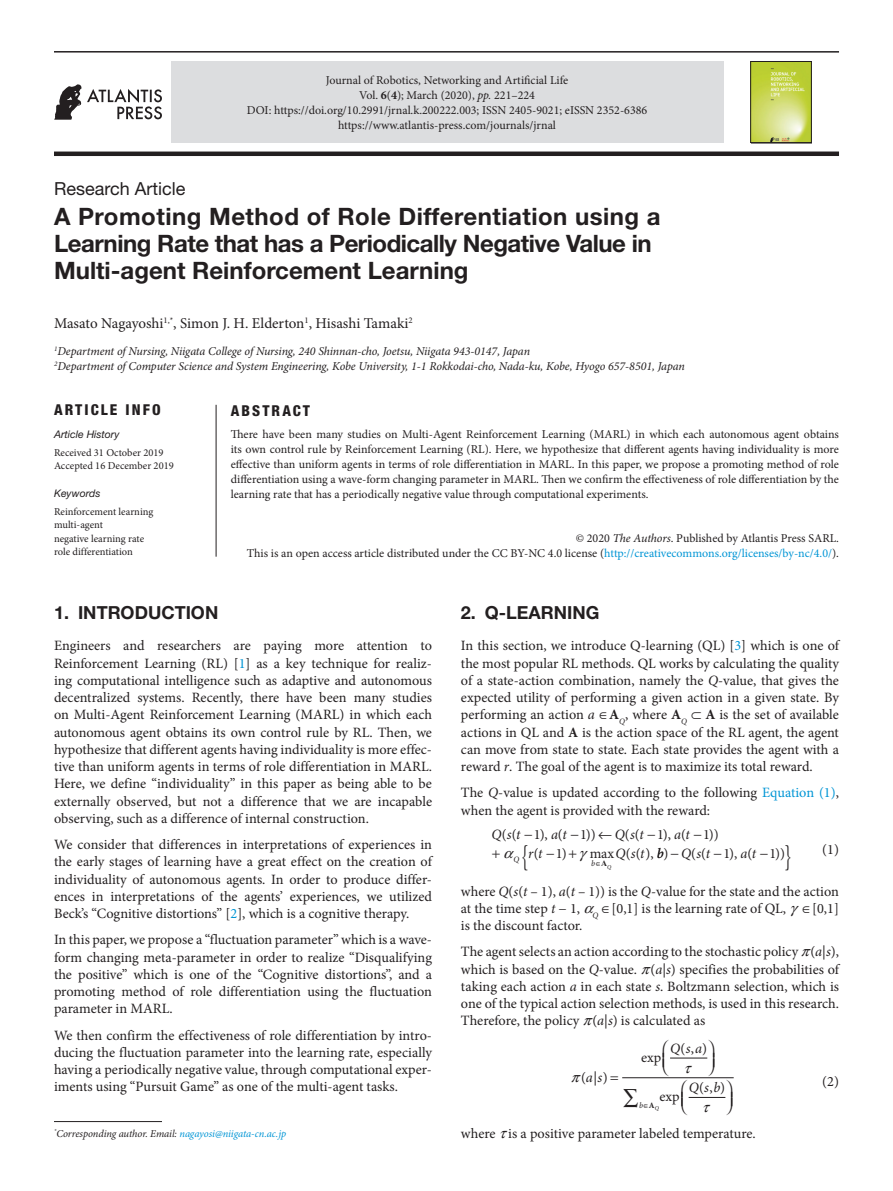
<style>
.page{position:relative;width:893px;height:1191px;background:#fff}
.page>*{position:absolute;margin:0;border:0;box-sizing:border-box;transform-origin:0 0}
.article_title{font:700 24px/27px "Helvetica Neue LT Std";color:#231f20}
.head-1{font:700 18px "Helvetica Neue LT Std";color:#231f20}
.article_type{font:18px "Helvetica Neue LT Std";color:#231f20}
.author_name{font:15px "Minion Pro";letter-spacing:-.005em;color:#231f20}
.article_info{font:800 condensed 15px "Helvetica Neue LT Std";letter-spacing:.14em;color:#231f20}
.abstract{font:800 condensed 15px "Helvetica Neue LT Std";letter-spacing:.14em;color:#231f20}
.para-1{font:14.25px/17.2px "Minion Pro";color:#231f20;text-align:justify}
.para-2{font:14.25px/17.2px "Minion Pro";color:#231f20;text-align:justify}
.t1{font:italic 14.25px "Minion Pro";letter-spacing:.345em;color:#231f20}
.abstract_text{font:12px/15px "Minion Pro";color:#231f20;text-align:center}
.author-affil{font:italic 12px "Minion Pro";letter-spacing:-.01em;color:#231f20}
.copyright{font:12px/15px "Minion Pro";color:#231f20;text-align:right}
.keywords_text{font:10.5px "Minion Pro";color:#231f20}
.corres_author{font:italic 10.5px "Minion Pro";letter-spacing:-.01em;color:#231f20}
.keywords{font:italic 10.5px "Helvetica Neue LT Std";color:#231f20}
.article_history{font:10.5px "Minion Pro";color:#231f20}
.t2{font:italic 8.25px "Minion Pro";color:#231f20}
.t3{font:italic 6px "Minion Pro";color:#231f20}
.s1{font-weight:700}
.s2{font-style:italic}
.s3{color:#0095d5}
.s4{font-style:normal}
.s5{font-family:"Times New Roman";font-weight:700;font-style:normal}
.s6{font-weight:700;font-style:normal}
</style>
<div class="page">
<div style="left:171px;top:62px;width:552px;height:81px;background:#dcdddf"></div>
<hr style="left:670px;top:1057px;width:37px;height:1px;background:#231f20">
<hr style="left:689px;top:1097px;width:36px;height:1px;background:#231f20">
<hr style="left:622px;top:1077px;width:112px;height:1px;background:#231f20">
<hr style="left:216px;top:405px;width:1px;height:151px;background:#231f20">
<svg style="left:54px;top:84px;width:108px;height:36px"></svg>
<img style="left:753px;top:63px;width:56px;height:78px">
<div style="left:751px;top:61px;width:60px;height:82px;border:1px solid #231f20"></div>
<hr style="left:54px;top:1121px;width:108px;height:1px;background:#231f20">
<hr style="left:54px;top:51px;width:785px;height:2px;background:#231f20">
<div style="left:54px;top:151px;width:785px;height:5px;background:#231f20"></div>
<p class="abstract_text" style="left:326px;top:73px;width:244px">Journal of Robotics, Networking and Artificial Life<br>Vol. <span class="s1">6</span>(<span class="s1">4</span>); March (2020), <span class="s2">pp.</span> 221–224</p>
<p class="abstract_text" style="left:247px;top:103px;width:402px">DOI: https://doi.org/10.2991/jrnal.k.200222.003; ISSN 2405-9021; eISSN 2352-6386 https://www.atlantis-press.com/journals/jrnal</p>
<p class="article_type" style="left:54px;top:178px;width:133px">Research Article</p>
<p class="article_title" style="left:54px;top:202px;width:608px">A Promoting Method of Role Differentiation using a<br>Learning Rate that has a Periodically Negative Value in<br>Multi-agent Reinforcement Learning</p>
<p class="author_name" style="left:54px;top:313px;width:360px">Masato Nagayoshi<sup>1,*</sup>, Simon J. H. Elderton<sup>1</sup>, Hisashi Tamaki<sup>2</sup></p>
<p class="author-affil" style="left:54px;top:343px;width:478px"><sup>1</sup>Department of Nursing, Niigata College of Nursing, 240 Shinnan-cho, Joetsu, Niigata 943-0147, Japan</p>
<p class="author-affil" style="left:54px;top:358px;width:632px"><sup>2</sup>Department of Computer Science and System Engineering, Kobe University, 1-1 Rokkodai-cho, Nada-ku, Kobe, Hyogo 657-8501, Japan</p>
<p class="article_info" style="left:54px;top:401px;width:108px">ARTICLE INFO</p>
<p class="keywords" style="left:54px;top:428px;width:67px">Article History</p>
<p class="article_history" style="left:54px;top:445px;width:111px">Received 31 October 2019</p>
<p class="keywords_text" style="left:54px;top:459px;width:121px">Accepted 16 December 2019</p>
<p class="keywords" style="left:54px;top:486px;width:48px">Keywords</p>
<p class="keywords_text" style="left:54px;top:504px;width:101px">Reinforcement learning</p>
<p class="keywords_text" style="left:54px;top:517px;width:50px">multi-agent</p>
<p class="keywords_text" style="left:54px;top:531px;width:92px">negative learning rate</p>
<p class="keywords_text" style="left:54px;top:544px;width:80px">role differentiation</p>
<p class="abstract" style="left:231px;top:401px;width:81px">ABSTRACT</p>
<p class="abstract_text" style="left:231px;top:427px;width:610px;text-align:justify">There have been many studies on Multi-Agent Reinforcement Learning (MARL) in which each autonomous agent obtains its own control rule by Reinforcement Learning (RL). Here, we hypothesize that different agents having individuality is more effective than uniform agents in terms of role differentiation in MARL. In this paper, we propose a promoting method of role differentiation using a wave-form changing parameter in MARL. Then we confirm the effectiveness of role differentiation by the learning rate that has a periodically negative value through computational experiments.</p>
<p class="copyright" style="left:247px;top:530px;width:594px">© 2020 <span class="s2">The Authors</span>. Published by Atlantis Press SARL.<br>This is an open access article distributed under the CC BY-NC 4.0 license (<span class="s3">http://creativecommons.org/licenses/by-nc/4.0/</span>).</p>
<p class="head-1" style="left:54px;top:601px;width:166px">1. INTRODUCTION</p>
<p class="para-1" style="left:54px;top:637px;width:380px">Engineers and researchers are paying more attention to Reinforcement Learning (RL) [<span class="s3">1</span>] as a key technique for realiz&shy;ing computational intelligence such as adaptive and autonomous decentralized systems. Recently, there have been many studies on Multi-Agent Reinforcement Learning (MARL) in which each autonomous agent obtains its own control rule by RL. Then, we hypothesize that different agents having individuality is more effec&shy;tive than uniform agents in terms of role differentiation in MARL.<br>Here, we define “individuality” in this paper as being able to be externally observed, but not a difference that we are incapable observing, such as a difference of internal construction.</p>
<p class="para-2" style="left:54px;top:836px;width:380px">We consider that differences in interpretations of experiences in the early stages of learning have a great effect on the creation of individuality of autonomous agents. In order to produce differ&shy;ences in interpretations of the agents’ experiences, we utilized Beck’s “Cognitive distortions” [<span class="s3">2</span>], which is a cognitive therapy.</p>
<p class="para-2" style="left:54px;top:931px;width:380px">In this paper, we propose a “fluctuation parameter” which is a wave&shy;form changing meta-parameter in order to realize “Disqualifying the positive” which is one of the “Cognitive distortions”, and a promoting method of role differentiation using the fluctuation parameter in MARL.</p>
<p class="para-2" style="left:54px;top:1026px;width:380px">We then confirm the effectiveness of role differentiation by intro&shy;ducing the fluctuation parameter into the learning rate, especially having a periodically negative value, through computational exper&shy;iments using “Pursuit Game” as one of the multi-agent tasks.</p>
<p class="corres_author" style="left:54px;top:1126px;width:234px"><sup>*</sup>Corresponding author. Email: <span class="s3">nagayosi@niigata-cn.ac.jp</span></p>
<p class="head-1" style="left:461px;top:601px;width:140px">2. Q-LEARNING</p>
<p class="para-1" style="left:461px;top:637px;width:380px">In this section, we introduce Q-learning (QL) [<span class="s3">3</span>] which is one of the most popular RL methods. QL works by calculating the quality of a state-action combination, namely the <span class="s2">Q</span>-value, that gives the expected utility of performing a given action in a given state. By performing an action <span class="s2">a</span> ∈<span class="s1">A</span><sub>Q</sub>, where <span class="s1">A</span><sub>Q</sub> ⊂ <span class="s1">A</span> is the set of available actions in QL and <span class="s1">A</span> is the action space of the RL agent, the agent can move from state to state. Each state provides the agent with a reward <span class="s2">r</span>. The goal of the agent is to maximize its total reward.</p>
<p class="para-2" style="left:461px;top:784px;width:379px">The <span class="s2">Q</span>-value is updated according to the following <span class="s3">Equation (1)</span>, when the agent is provided with the reward:</p>
<p class="para-1" style="left:492px;top:826px;width:73px"><span class="s2">Q s t</span>−1), (</p>
<p class="para-1" style="left:502px;top:826px;width:16px">( (</p>
<p class="para-1" style="left:625px;top:826px;width:16px">( (</p>
<p class="para-1" style="left:534px;top:844px;width:6px">(</p>
<p class="para-1" style="left:590px;top:844px;width:197px">max ( ( ), <span class="s2">b Q</span>(<span class="s2">s t</span>( − 1), (<span class="s2">a t</span> − ))</p>
<p class="t2" style="left:513px;top:853px;width:7px">Q</p>
<p class="para-1" style="left:664px;top:844px;width:17px">)−</p>
<p class="para-1" style="left:769px;top:844px;width:8px">1</p>
<p class="para-2" style="left:822px;top:841px;width:18px">(1)</p>
<p class="para-1" style="left:461px;top:882px;width:379px">where <span class="s2">Q</span>(<span class="s2">s</span>(<span class="s2">t</span> – 1), <span class="s2">a</span>(<span class="s2">t</span> – 1)) is the <span class="s2">Q</span>-value for the state and the action at the time step <span class="s2">t</span> − 1, <sub>Q</sub> ∈[0,1] is the learning rate of QL, ∈[0,1] is the discount factor.</p>
<p class="para-2" style="left:461px;top:943px;width:380px">The agent selects an action according to the stochastic policy (<span class="s2">a</span>|<span class="s2">s</span>), which is based on the <span class="s2">Q</span>-value. (<span class="s2">a</span>|<span class="s2">s</span>) specifies the probabilities of taking each action <span class="s2">a</span> in each state <span class="s2">s</span>. Boltzmann selection, which is one of the typical action selection methods, is used in this research.<br>Therefore, the policy (<span class="s2">a</span>|<span class="s2">s</span>) is calculated as</p>
<p class="para-1" style="left:551px;top:826px;width:136px"><span class="s2">a t</span> − 1)) ← <span class="s2">Q s t</span> − 1), (</p>
<p class="para-1" style="left:674px;top:826px;width:46px"><span class="s2">a t</span> −1))</p>
<p class="t1" style="left:528px;top:843px;width:40px">r t −<span class="s4">1)</span></p>
<p class="t1" style="left:615px;top:843px;width:31px">Qst</p>
<p class="t2" style="left:591px;top:858px;width:21px">b∈<span class="s5">A</span><sub>Q</sub></p>
<p class="para-1" style="left:581px;top:1068px;width:28px">(|)</p>
<p class="t1" style="left:586px;top:1067px;width:18px">a s</p>
<p class="para-1" style="left:680px;top:1039px;width:28px">(,)</p>
<p class="para-1" style="left:699px;top:1078px;width:28px">(,)</p>
<p class="t1" style="left:670px;top:1038px;width:33px">Qsa</p>
<p class="t1" style="left:689px;top:1077px;width:33px">Qsb</p>
<p class="para-1" style="left:641px;top:1048px;width:22px">exp</p>
<p class="para-1" style="left:660px;top:1088px;width:22px">exp</p>
<p class="t2" style="left:639px;top:1099px;width:17px">b∈<span class="s6">A</span></p>
<p class="t3" style="left:655px;top:1104px;width:6px">Q</p>
<p class="para-2" style="left:461px;top:1124px;width:296px">where ▼ is a positive parameter labeled temperature.</p>
<p class="para-2" style="left:822px;top:1073px;width:18px">(2)</p>
</div>
